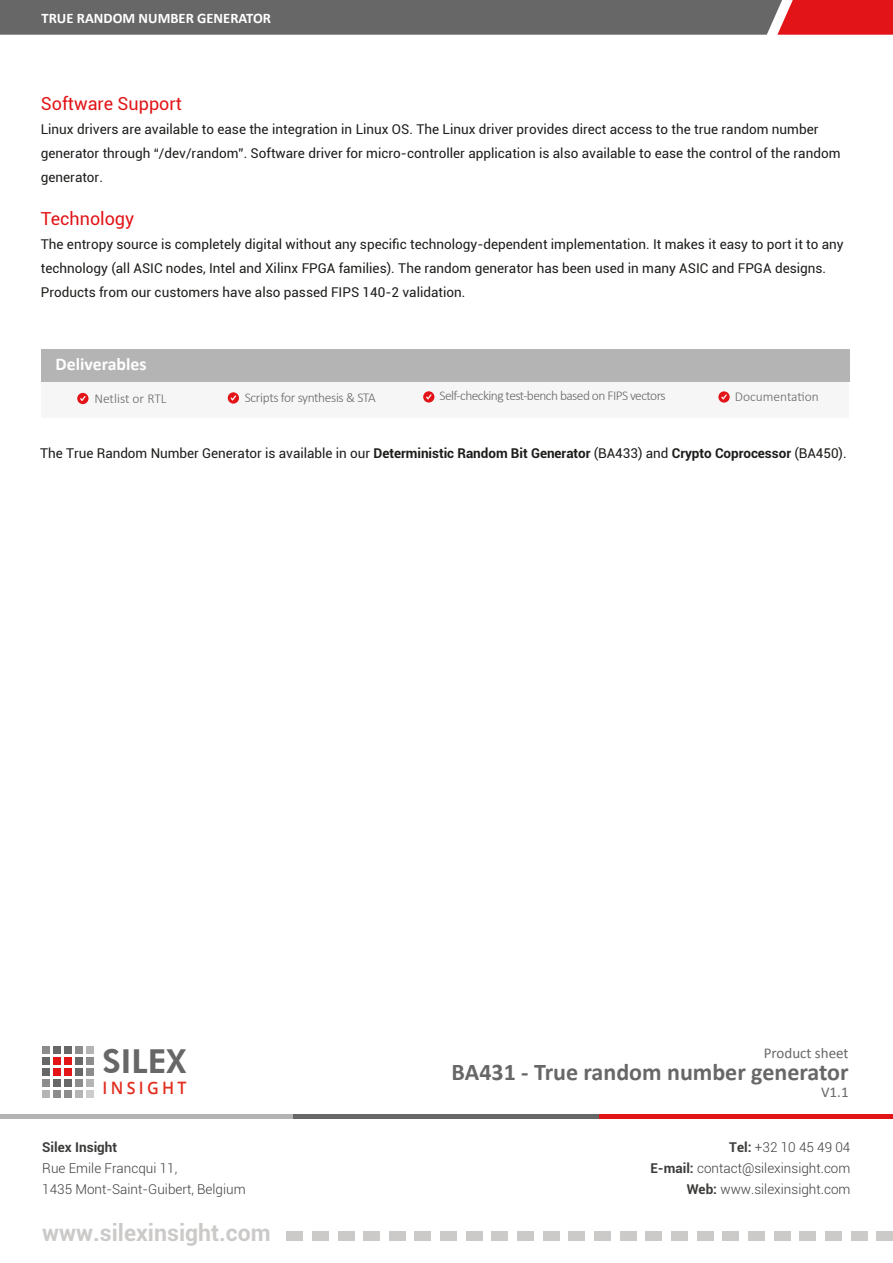
<style>
.page{position:relative;width:893px;height:1263px;background:#fff}
.page>*{position:absolute;margin:0;border:0;box-sizing:border-box;transform-origin:0 0}
.t1{font:800 33px "Futura BT";color:#676767}
.t2{font:700 24px "Calibri";color:#676767}
.t3{font:700 23.1px "Roboto";color:#cccac9}
.t4{font:18px "Roboto";color:#e21417}
.t5{font:700 17.85px "Calibri";color:#fff}
.t6{font:600 17.1px "Open Sans";letter-spacing:.205em;color:#e12d1e;scale:.94 1}
.t7{font:15px "Calibri";color:#676767}
.t8{font:700 14.55px "Calibri";color:#fff}
.t9{font:13.5px/24px "Roboto";color:#1d1d1b}
.t10{font:300 13.5px/21px "Roboto";color:#3c3c3b;text-align:right}
.t11{font:300 13.5px "Calibri";letter-spacing:-.04em;color:#676767}
.t12{font:300 13.5px "Calibri";color:#676767}
.t13{font:700 13.5px "Roboto";color:#3c3c3b}
.s1{font-weight:700}
</style>
<div class="page">
<svg style="left:0;top:0;width:893px;height:35px;background:#786060"></svg>
<div style="left:594px;top:1231px;width:17px;height:9px;background:#cccac9"></div>
<div style="left:569px;top:1231px;width:16px;height:9px;background:#cccac9"></div>
<div style="left:543px;top:1231px;width:16px;height:9px;background:#cccac9"></div>
<div style="left:517px;top:1231px;width:17px;height:9px;background:#cccac9"></div>
<div style="left:492px;top:1231px;width:16px;height:9px;background:#cccac9"></div>
<div style="left:466px;top:1231px;width:16px;height:9px;background:#cccac9"></div>
<div style="left:440px;top:1231px;width:17px;height:9px;background:#cccac9"></div>
<div style="left:415px;top:1231px;width:16px;height:9px;background:#cccac9"></div>
<div style="left:389px;top:1231px;width:16px;height:9px;background:#cccac9"></div>
<div style="left:364px;top:1231px;width:16px;height:9px;background:#cccac9"></div>
<div style="left:338px;top:1231px;width:16px;height:9px;background:#cccac9"></div>
<div style="left:312px;top:1231px;width:16px;height:9px;background:#cccac9"></div>
<div style="left:287px;top:1231px;width:16px;height:9px;background:#cccac9"></div>
<div style="left:877px;top:1231px;width:16px;height:9px;background:#cccac9"></div>
<div style="left:851px;top:1231px;width:16px;height:9px;background:#cccac9"></div>
<div style="left:825px;top:1231px;width:17px;height:9px;background:#cccac9"></div>
<div style="left:800px;top:1231px;width:16px;height:9px;background:#cccac9"></div>
<div style="left:774px;top:1231px;width:16px;height:9px;background:#cccac9"></div>
<div style="left:748px;top:1231px;width:17px;height:9px;background:#cccac9"></div>
<div style="left:723px;top:1231px;width:16px;height:9px;background:#cccac9"></div>
<div style="left:697px;top:1231px;width:16px;height:9px;background:#cccac9"></div>
<div style="left:671px;top:1231px;width:17px;height:9px;background:#cccac9"></div>
<div style="left:646px;top:1231px;width:16px;height:9px;background:#cccac9"></div>
<div style="left:620px;top:1231px;width:16px;height:9px;background:#cccac9"></div>
<div style="left:42px;top:1046px;width:8px;height:7px;background:#8c8c8c"></div>
<div style="left:53px;top:1046px;width:8px;height:7px;background:#676767"></div>
<div style="left:64px;top:1046px;width:8px;height:7px;background:#676767"></div>
<div style="left:75px;top:1046px;width:8px;height:7px;background:#8c8c8c"></div>
<div style="left:86px;top:1046px;width:8px;height:7px;background:#b4b4b4"></div>
<div style="left:42px;top:1057px;width:8px;height:7px;background:#676767"></div>
<div style="left:53px;top:1057px;width:8px;height:7px;background:#e21417"></div>
<div style="left:64px;top:1057px;width:8px;height:7px;background:#e21417"></div>
<div style="left:75px;top:1057px;width:8px;height:7px;background:#676767"></div>
<div style="left:86px;top:1057px;width:8px;height:7px;background:#8c8c8c"></div>
<div style="left:42px;top:1068px;width:8px;height:7px;background:#676767"></div>
<div style="left:53px;top:1068px;width:8px;height:7px;background:#e21417"></div>
<div style="left:64px;top:1068px;width:8px;height:7px;background:#e21417"></div>
<div style="left:75px;top:1068px;width:8px;height:7px;background:#676767"></div>
<div style="left:86px;top:1068px;width:8px;height:7px;background:#8c8c8c"></div>
<div style="left:42px;top:1079px;width:8px;height:7px;background:#8c8c8c"></div>
<div style="left:53px;top:1079px;width:8px;height:7px;background:#676767"></div>
<div style="left:64px;top:1079px;width:8px;height:7px;background:#676767"></div>
<div style="left:75px;top:1079px;width:8px;height:7px;background:#8c8c8c"></div>
<div style="left:86px;top:1079px;width:8px;height:7px;background:#b4b4b4"></div>
<div style="left:42px;top:1090px;width:8px;height:7px;background:#b4b4b4"></div>
<div style="left:53px;top:1090px;width:8px;height:7px;background:#8c8c8c"></div>
<div style="left:64px;top:1090px;width:8px;height:7px;background:#8c8c8c"></div>
<div style="left:75px;top:1090px;width:8px;height:7px;background:#b4b4b4"></div>
<div style="left:86px;top:1090px;width:8px;height:7px;background:#cdcccc"></div>
<div style="left:0;top:1114px;width:293px;height:5px;background:#b4b4b4"></div>
<div style="left:293px;top:1114px;width:307px;height:5px;background:#676767"></div>
<div style="left:600px;top:1114px;width:293px;height:5px;background:#e21417"></div>
<div style="left:42px;top:349px;width:807px;height:68px;background:#f6f6f6"></div>
<div style="left:42px;top:349px;width:808px;height:33px;background:#b4b4b4"></div>
<svg style="left:77px;top:393px;width:11px;height:11px"></svg>
<svg style="left:423px;top:391px;width:11px;height:12px"></svg>
<svg style="left:718px;top:391px;width:12px;height:12px"></svg>
<svg style="left:228px;top:392px;width:11px;height:12px"></svg>
<p class="t8" style="left:42px;top:8px;width:231px">TRUE RANDOM NUMBER GENERATOR</p>
<h3 class="t4" style="left:41px;top:91px;width:143px">Software Support</h3>
<p class="t9" style="left:41px;top:117px;width:801px">Linux drivers are available to ease the integration in Linux OS. The Linux driver provides direct access to the true random number generator through “/dev/random”. Software driver for micro-controller application is also available to ease the control of the random generator.</p>
<h3 class="t4" style="left:41px;top:206px;width:95px">Technology</h3>
<p class="t9" style="left:41px;top:232px;width:804px">The entropy source is completely digital without any specific technology-dependent implementation. It makes it easy to port it to any technology (all ASIC nodes, Intel and Xilinx FPGA families). The random generator has been used in many ASIC and FPGA designs.<br>Products from our customers have also passed FIPS 140-2 validation.</p>
<h3 class="t5" style="left:56px;top:351px;width:92px">Deliverables</h3>
<p class="t12" style="left:94px;top:390px;width:74px">Netlist or RTL</p>
<p class="t11" style="left:245px;top:389px;width:132px">Scripts for synthesis &amp; STA</p>
<p class="t11" style="left:439px;top:387px;width:228px">Self-checking test-bench based on FIPS vectors</p>
<p class="t12" style="left:735px;top:388px;width:86px">Documentation</p>
<p class="t9" style="left:40px;top:440px;width:808px">The True Random Number Generator is available in our <span class="s1">Deterministic Random Bit Generator</span> (BA433) and <span class="s1">Crypto Coprocessor</span> (BA450).</p>
<h1 class="t1" style="left:102px;top:1041px;width:85px">SILEX</h1>
<p class="t6" style="left:103px;top:1076px;width:91px">INSIGHT</p>
<p class="t13" style="left:42px;top:1138px;width:76px">Silex Insight</p>
<p class="t10" style="left:42px;top:1157px;width:205px;text-align:left">Rue Emile Francqui 11,<br>1435 Mont-Saint-Guibert, Belgium</p>
<h3 class="t3" style="left:42px;top:1217px;width:230px">www.silexinsight.com</h3>
<p class="t7" style="left:764px;top:1042px;width:86px">Product sheet</p>
<h2 class="t2" style="left:452px;top:1055px;width:398px">BA431 - True random number generator</h2>
<p class="t7" style="left:821px;top:1081px;width:29px">V1.1</p>
<p class="t10" style="left:650px;top:1136px;width:202px"><span class="s1">Tel:</span> +32 10 45 49 04<br><span class="s1">E-mail:</span> contact@silexinsight.com<br><span class="s1">Web:</span> www.silexinsight.com</p>
</div>
